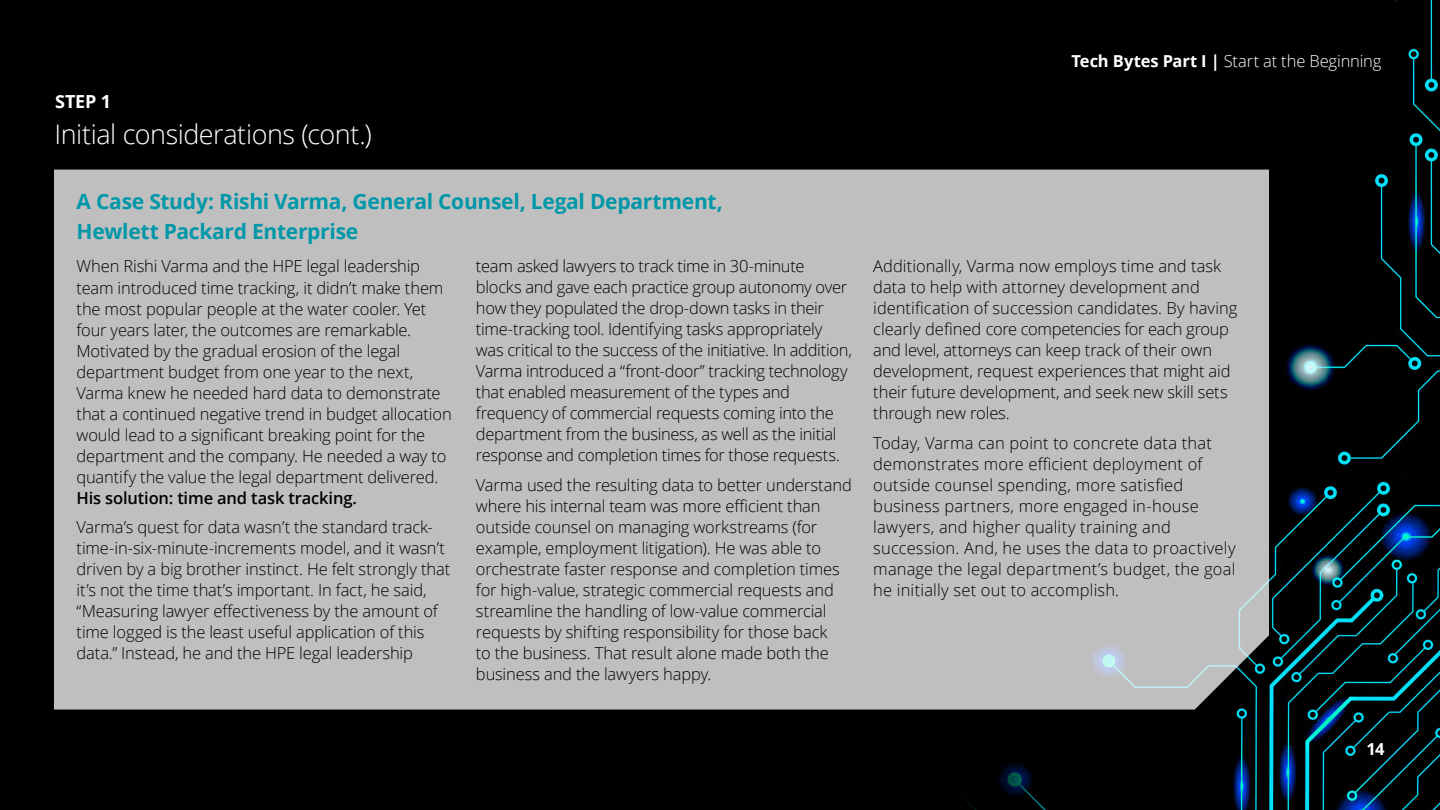
<style>
.page{position:relative;width:1440px;height:810px;background:#000}
.page>*{position:absolute;margin:0;border:0;box-sizing:border-box;transform-origin:0 0}
.Story_heading_light{font:300 27px "Open Sans";letter-spacing:-.015em;color:#fff}
.Subhead_A__12_18pt{font:700 21px/30px "Open Sans";letter-spacing:-.01em;color:#0097a9}
.Section_title__12_18{font:700 18px "Open Sans";color:#fff}
.t1{font:300 16.5px/21px "Open Sans";letter-spacing:-.01em;color:#000}
.t2{font:300 16.5px/21px "Open Sans";letter-spacing:.01em;color:#000}
.t3{font:300 16.5px "Open Sans";letter-spacing:-.01em;color:#fff}
.t4{font:600 16.5px "Open Sans";letter-spacing:-.01em;color:#000}
.t5{font:700 16.5px "Open Sans";color:#fff}
.s1{font-weight:700}
</style>
<div class="page">
<img style="left:916px;top:0;width:524px;height:810px">
<div style="left:1258px;top:0;width:137px;height:141px;background:#000"></div>
<div style="left:54px;top:170px;width:1215px;height:540px;background:#bfbfbf"></div>
<p class="Section_title__12_18" style="left:55px;top:89px;width:57px">STEP 1</p>
<p class="Story_heading_light" style="left:55px;top:116px;width:319px">Initial considerations (cont.)</p>
<p class="Subhead_A__12_18pt" style="left:77px;top:186px;width:648px">A Case Study: Rishi Varma, General Counsel, Legal Department,<br>Hewlett Packard Enterprise</p>
<p class="t1" style="left:476px;top:255px;width:377px">team asked lawyers to track time in 30-minute blocks and gave each practice group autonomy over how they populated the drop-down tasks in their time-tracking tool. Identifying tasks appropriately was critical to the success of the initiative. In addition, Varma introduced a “front-door” tracking technology that enabled measurement of the types and frequency of commercial requests coming into the department from the business, as well as the initial response and completion times for those requests.</p>
<p class="t1" style="left:476px;top:474px;width:377px">Varma used the resulting data to better understand where his internal team was more efficient than outside counsel on managing workstreams (for example, employment litigation). He was able to orchestrate faster response and completion times for high-value, strategic commercial requests and streamline the handling of low-value commercial requests by shifting responsibility for those back<br>to the business. That result alone made both the business and the lawyers happy.</p>
<p class="t1" style="left:77px;top:256px;width:377px">When Rishi Varma and the HPE legal leadership team introduced time tracking, it didn’t make them the most popular people at the water cooler. Yet four years later, the outcomes are remarkable.<br>Motivated by the gradual erosion of the legal department budget from one year to the next, Varma knew he needed hard data to demonstrate that a continued negative trend in budget allocation would lead to a significant breaking point for the department and the company. He needed a way to quantify the value the legal department delivered.</p>
<p class="t4" style="left:77px;top:486px;width:282px">His solution: time and task tracking.</p>
<p class="t1" style="left:77px;top:516px;width:375px">Varma’s quest for data wasn’t the standard track&shy;time-in-six-minute-increments model, and it wasn’t driven by a big brother instinct. He felt strongly that it’s not the time that’s important. In fact, he said, “Measuring lawyer effectiveness by the amount of time logged is the least useful application of this data.” Instead, he and the HPE legal leadership</p>
<p class="t3" style="left:1072px;top:50px;width:311px"><span class="s1">Tech Bytes Part I |</span> Start at the Beginning</p>
<p class="t1" style="left:873px;top:256px;width:366px">Additionally, Varma now employs time and task data to help with attorney development and identification of succession candidates. By having clearly defined core competencies for each group and level, attorneys can keep track of their own development, request experiences that might aid their future development, and seek new skill sets through new roles.</p>
<p class="t2" style="left:873px;top:432px;width:364px">Today, Varma can point to concrete data that demonstrates more efficient deployment of outside counsel spending, more satisfied business partners, more engaged in-house lawyers, and higher quality training and succession. And, he uses the data to proactively manage the legal department’s budget, the goal he initially set out to accomplish.</p>
<p class="t5" style="left:1366px;top:737px;width:20px">14</p>
</div>
